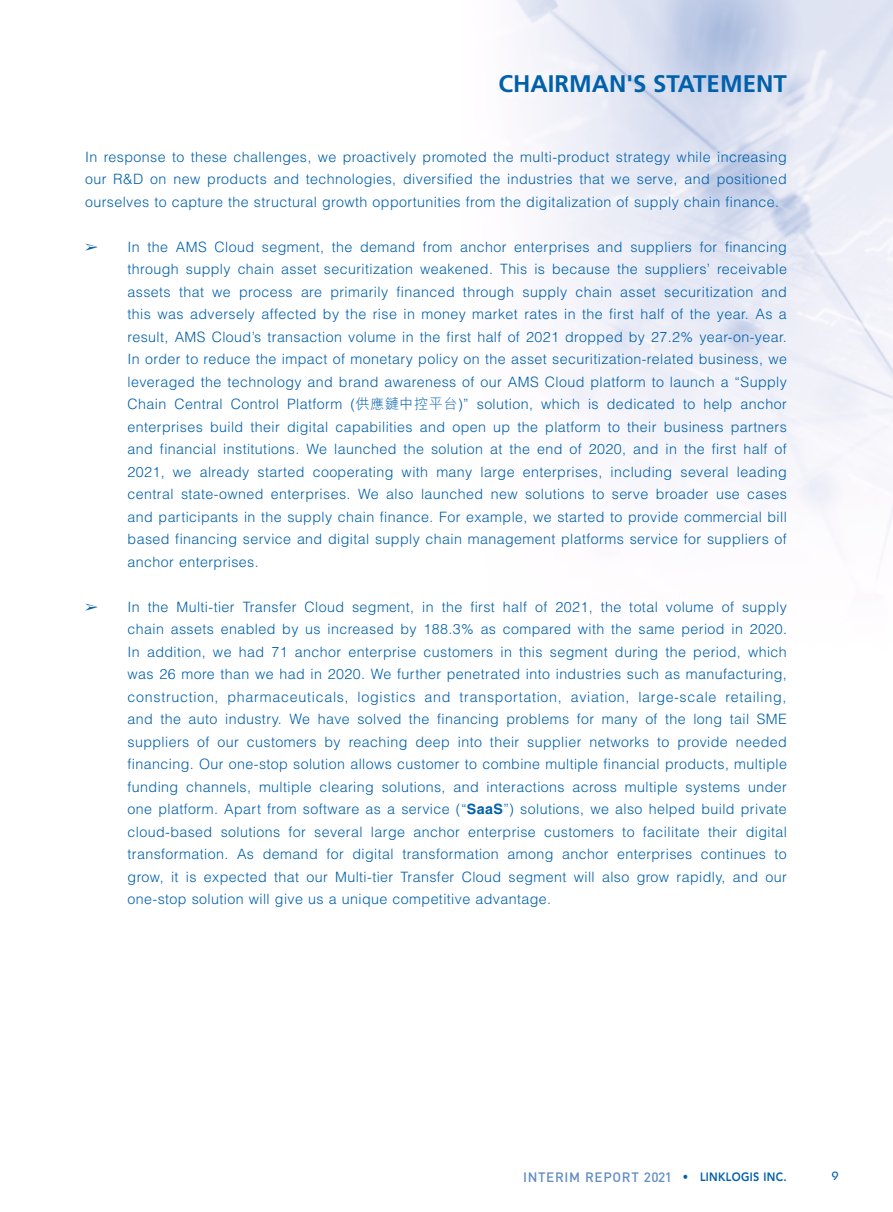
<style>
.page{position:relative;width:893px;height:1212px;background:#fff}
.page>*{position:absolute;margin:0;border:0;box-sizing:border-box;transform-origin:0 0}
.t1{font:700 24px "Frutiger LT Std";color:#0060aa}
._00_txt{font:300 14.25px/22.5px "Helvetica LT Std";letter-spacing:.03em;color:#0060aa;text-align:justify}
.t2{font:500 13.5px "DIN Pro";letter-spacing:.05em;color:#628cc4}
.t3{font:500 12px "Bauhaus Std";color:#0060aa}
.s1{font-family:"M Hei HK"}
.s2{font-weight:700}
.s3{font-family:"Frutiger LT Std";font-weight:300;font-size:12px;color:#0060aa}
.s4{font-family:"Avenir LT Std";font-weight:800;font-size:12px;color:#0060aa}
</style>
<div class="page">
<h1 class="t1" style="left:498px;top:70px;width:290px">CHAIRMAN'S STATEMENT</h1>
<p class="_00_txt" style="left:85px;top:145px;width:703px">In response to these challenges, we proactively promoted the multi-product strategy while increasing our R&amp;D on new products and technologies, diversified the industries that we serve, and positioned ourselves to capture the structural growth opportunities from the digitalization of supply chain finance.</p>
<p class="_00_txt" style="left:128px;top:235px;width:661px;text-indent:-43px">➢ In the AMS Cloud segment, the demand from anchor enterprises and suppliers for financing through supply chain asset securitization weakened. This is because the suppliers’ receivable assets that we process are primarily financed through supply chain asset securitization and this was adversely affected by the rise in money market rates in the first half of the year. As a result, AMS Cloud’s transaction volume in the first half of 2021 dropped by 27.2% year-on-year.<br>In order to reduce the impact of monetary policy on the asset securitization-related business, we leveraged the technology and brand awareness of our AMS Cloud platform to launch a “Supply Chain Central Control Platform (<span class="s1">供應鏈中控平台</span>)” solution, which is dedicated to help anchor enterprises build their digital capabilities and open up the platform to their business partners and financial institutions. We launched the solution at the end of 2020, and in the first half of 2021, we already started cooperating with many large enterprises, including several leading central state-owned enterprises. We also launched new solutions to serve broader use cases and participants in the supply chain finance. For example, we started to provide commercial bill based financing service and digital supply chain management platforms service for suppliers of anchor enterprises.</p>
<p class="_00_txt" style="left:128px;top:595px;width:661px;text-indent:-43px">➢ In the Multi-tier Transfer Cloud segment, in the first half of 2021, the total volume of supply chain assets enabled by us increased by 188.3% as compared with the same period in 2020.<br>In addition, we had 71 anchor enterprise customers in this segment during the period, which was 26 more than we had in 2020. We further penetrated into industries such as manufacturing, construction, pharmaceuticals, logistics and transportation, aviation, large-scale retailing, and the auto industry. We have solved the financing problems for many of the long tail SME suppliers of our customers by reaching deep into their supplier networks to provide needed financing. Our one-stop solution allows customer to combine multiple financial products, multiple funding channels, multiple clearing solutions, and interactions across multiple systems under one platform. Apart from software as a service (“<span class="s2">SaaS</span>”) solutions, we also helped build private cloud-based solutions for several large anchor enterprise customers to facilitate their digital transformation. As demand for digital transformation among anchor enterprises continues to grow, it is expected that our Multi-tier Transfer Cloud segment will also grow rapidly, and our one-stop solution will give us a unique competitive advantage.</p>
<p class="t2" style="left:523px;top:1167px;width:265px">INTERIM REPORT 2021 <span class="s3">•</span> <span class="s4">LINKLOGIS INC.</span></p>
<p class="t3" style="left:832px;top:1169px;width:8px">9</p>
</div>
